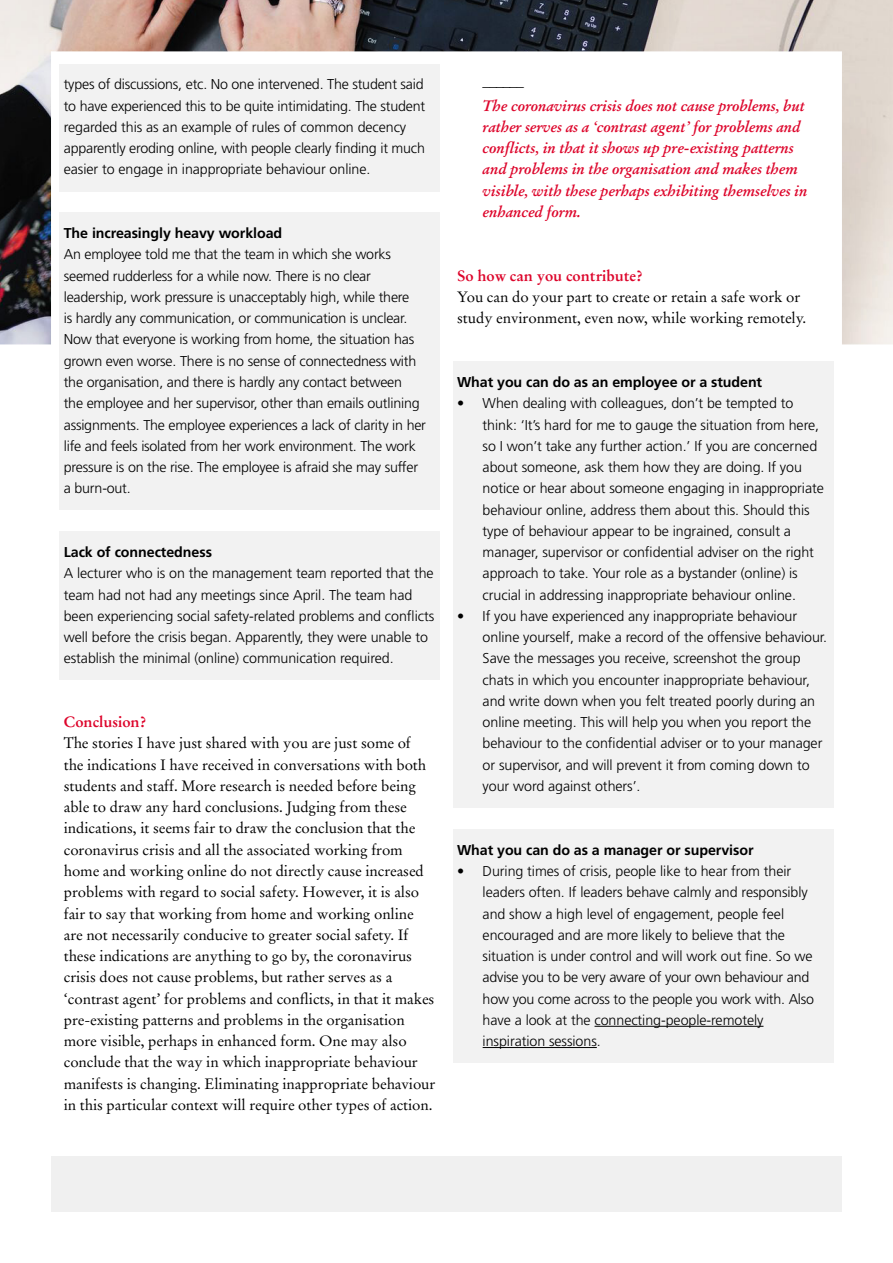
<style>
.page{position:relative;width:893px;height:1263px;background:#fff}
.page>*{position:absolute;margin:0;border:0;box-sizing:border-box;transform-origin:0 0}
.t1{font:15px/21.3px "Stempel Garamond";letter-spacing:-.005em;color:#000}
.t2{font:italic 700 15px/21.3px "Stempel Garamond";letter-spacing:-.005em;color:#dd052b}
.t3{font:700 15px "Stempel Garamond";letter-spacing:-.005em;color:#dd052b}
.t4{font:700 15px "Stempel Garamond";color:#000}
.t5{font:300 14.25px/21.3px "Frutiger";letter-spacing:-.005em;color:#000}
.t6{font:700 14.25px "Frutiger";letter-spacing:-.005em;color:#000}
</style>
<div class="page">
<div style="left:60px;top:531px;width:380px;height:149px;background:#f2f2f2"></div>
<div style="left:453px;top:829px;width:380px;height:234px;background:#f2f2f2"></div>
<div style="left:453px;top:361px;width:380px;height:447px;background:#f2f2f2"></div>
<div style="left:60px;top:213px;width:380px;height:297px;background:#f2f2f2"></div>
<img style="left:0;top:0;width:893px;height:344px">
<div style="left:51px;top:1156px;width:791px;height:56px;background:#f0f0f0"></div>
<hr style="left:594px;top:1026px;width:169px;height:1px;background:#000">
<hr style="left:483px;top:1047px;width:114px;height:1px;background:#000">
<p class="t5" style="left:64px;top:74px;width:363px">types of discussions, etc. No one intervened. The student said to have experienced this to be quite intimidating. The student regarded this as an example of rules of common decency apparently eroding online, with people clearly finding it much easier to engage in inappropriate behaviour online.</p>
<p class="t6" style="left:64px;top:225px;width:220px">The increasingly heavy workload</p>
<p class="t5" style="left:64px;top:244px;width:364px">An employee told me that the team in which she works seemed rudderless for a while now. There is no clear leadership, work pressure is unacceptably high, while there<br>is hardly any communication, or communication is unclear.<br>Now that everyone is working from home, the situation has grown even worse. There is no sense of connectedness with the organisation, and there is hardly any contact between<br>the employee and her supervisor, other than emails outlining assignments. The employee experiences a lack of clarity in her life and feels isolated from her work environment. The work pressure is on the rise. The employee is afraid she may suffer a burn-out.</p>
<p class="t6" style="left:64px;top:544px;width:150px">Lack of connectedness</p>
<p class="t5" style="left:64px;top:563px;width:372px">A lecturer who is on the management team reported that the team had not had any meetings since April. The team had been experiencing social safety-related problems and conflicts well before the crisis began. Apparently, they were unable to establish the minimal (online) communication required.</p>
<p class="t3" style="left:64px;top:713px;width:84px">Conclusion?</p>
<p class="t1" style="left:64px;top:733px;width:373px">The stories I have just shared with you are just some of<br>the indications I have received in conversations with both students and staff. More research is needed before being able to draw any hard conclusions. Judging from these indications, it seems fair to draw the conclusion that the coronavirus crisis and all the associated working from home and working online do not directly cause increased problems with regard to social safety. However, it is also fair to say that working from home and working online are not necessarily conducive to greater social safety. If these indications are anything to go by, the coronavirus crisis does not cause problems, but rather serves as a ‘contrast agent’ for problems and conflicts, in that it makes pre-existing patterns and problems in the organisation more visible, perhaps in enhanced form. One may also conclude that the way in which inappropriate behaviour manifests is changing. Eliminating inappropriate behaviour in this particular context will require other types of action.</p>
<p class="t4" style="left:483px;top:72px;width:43px">______</p>
<p class="t2" style="left:483px;top:95px;width:326px">The coronavirus crisis does not cause problems, but rather serves as a ‘contrast agent’ for problems and conflicts, in that it shows up pre-existing patterns and problems in the organisation and makes them visible, with these perhaps exhibiting themselves in enhanced form.</p>
<p class="t3" style="left:457px;top:266px;width:187px">So how can you contribute?</p>
<p class="t1" style="left:457px;top:286px;width:351px">You can do your part to create or retain a safe work or study environment, even now, while working remotely.</p>
<p class="t6" style="left:457px;top:374px;width:307px">What you can do as an employee or a student</p>
<p class="t5" style="left:483px;top:393px;width:343px;text-indent:-26px">• When dealing with colleagues, don’t be tempted to think: ‘It’s hard for me to gauge the situation from here, so I won’t take any further action.’ If you are concerned about someone, ask them how they are doing. If you notice or hear about someone engaging in inappropriate behaviour online, address them about this. Should this type of behaviour appear to be ingrained, consult a manager, supervisor or confidential adviser on the right approach to take. Your role as a bystander (online) is crucial in addressing inappropriate behaviour online.</p>
<p class="t5" style="left:483px;top:605px;width:346px;text-indent:-26px">• If you have experienced any inappropriate behaviour online yourself, make a record of the offensive behaviour.<br>Save the messages you receive, screenshot the group chats in which you encounter inappropriate behaviour, and write down when you felt treated poorly during an online meeting. This will help you when you report the behaviour to the confidential adviser or to your manager or supervisor, and will prevent it from coming down to your word against others’.</p>
<p class="t6" style="left:457px;top:841px;width:298px">What you can do as a manager or supervisor</p>
<p class="t5" style="left:483px;top:860px;width:333px;text-indent:-26px">• During times of crisis, people like to hear from their leaders often. If leaders behave calmly and responsibly and show a high level of engagement, people feel encouraged and are more likely to believe that the situation is under control and will work out fine. So we advise you to be very aware of your own behaviour and how you come across to the people you work with. Also have a look at the connecting-people-remotely inspiration sessions.</p>
</div>
